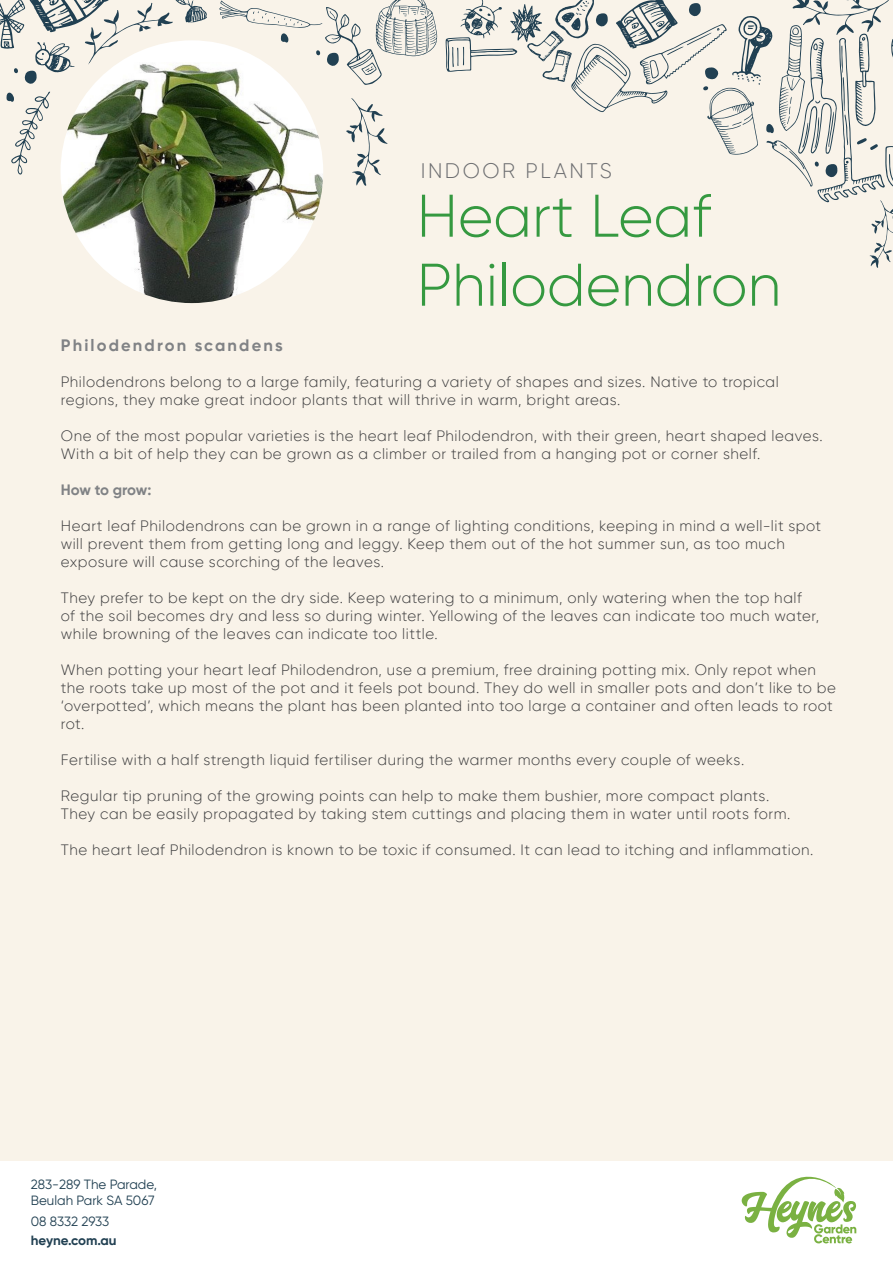
<style>
.page{position:relative;width:893px;height:1263px;background:#fff}
.page>*{position:absolute;margin:0;border:0;box-sizing:border-box;transform-origin:0 0}
.t1{font:300 60px "Gilroy";color:#359940}
.t2{font:300 21px "Gilroy";letter-spacing:.12em;color:#6c6d70}
.t3{font:700 16.5px "Gilroy";letter-spacing:.13em;color:#808285}
.t4{font:300 15px/18px "Gilroy";letter-spacing:.035em;color:#3e3e3f}
.t5{font:700 15px "Gilroy";letter-spacing:-.02em;color:#808285}
.t6{font:13.35px/16px "Gilroy";color:#214052}
.t7{font:700 13.35px/19.4px "Gilroy";color:#214052}
.s1{font-weight:400}
</style>
<div class="page">
<div style="left:0;top:0;width:893px;height:1161px;background:#f9f3e9"></div>
<svg style="left:742px;top:1177px;width:114px;height:66px"></svg>
<svg style="left:346px;top:98px;width:42px;height:88px"></svg>
<svg style="left:6px;top:92px;width:44px;height:83px"></svg>
<svg style="left:0;top:0;width:207px;height:84px"></svg>
<svg style="left:219px;top:0;width:218px;height:85px"></svg>
<svg style="left:446px;top:0;width:447px;height:268px"></svg>
<img style="left:52px;top:40px;width:280px;height:262px">
<div style="left:43px;top:22px;width:298px;height:299px;border:18px solid #f9f3e9;border-radius:50%"></div>
<p class="t2" style="left:421px;top:158px;width:193px">INDOOR PLANTS</p>
<p class="t1" style="left:417px;top:179px;width:296px">Heart Leaf</p>
<p class="t1" style="left:417px;top:248px;width:366px">Philodendron</p>
<p class="t3" style="left:61px;top:335px;width:223px">Philodendron scandens</p>
<p class="t4" style="left:61px;top:372px;width:719px">Philodendrons belong to a large family, featuring a variety of shapes and sizes. Native to tropical regions, they make great indoor plants that will thrive in warm, bright areas.</p>
<p class="t4" style="left:61px;top:426px;width:763px">One of the most popular varieties is the heart leaf Philodendron, with their green, heart shaped leaves.<br>With a bit of help they can be grown as a climber or trailed from a hanging pot or corner shelf.</p>
<p class="t5" style="left:61px;top:480px;width:92px">How to grow:</p>
<p class="t4" style="left:61px;top:516px;width:762px">Heart leaf Philodendrons can be grown in a range of lighting conditions, keeping in mind a well-lit spot will prevent them from getting long and leggy. Keep them out of the hot summer sun, as too much exposure will cause scorching of the leaves.</p>
<p class="t4" style="left:61px;top:588px;width:760px">They prefer to be kept on the dry side. Keep watering to a minimum, only watering when the top half of the soil becomes dry and less so during winter. Yellowing of the leaves can indicate too much water, while browning of the leaves can indicate too little.</p>
<p class="t4" style="left:61px;top:660px;width:777px">When potting your heart leaf Philodendron, use a premium, free draining potting mix. Only repot when the roots take up most of the pot and it feels pot bound. They do well in smaller pots and don’t like to be ‘overpotted’, which means the plant has been planted into too large a container and often leads to root rot.</p>
<p class="t4" style="left:61px;top:750px;width:685px">Fertilise with a half strength liquid fertiliser during the warmer months every couple of weeks.</p>
<p class="t4" style="left:61px;top:786px;width:710px">Regular tip pruning of the growing points can help to make them bushier, more compact plants.</p>
<p class="t4" style="left:61px;top:804px;width:731px">They can be easily propagated by taking stem cuttings and placing them in water until roots form.</p>
<p class="t4" style="left:61px;top:840px;width:754px">The heart leaf Philodendron is known to be toxic if consumed. It can lead to itching and inflammation.</p>
<p class="t6" style="left:31px;top:1176px;width:128px">283-289 The Parade,<br>Beulah Park SA 5067</p>
<p class="t7" style="left:31px;top:1211px;width:87px"><span class="s1">08 8332 2933 </span>heyne.com.au</p>
</div>
